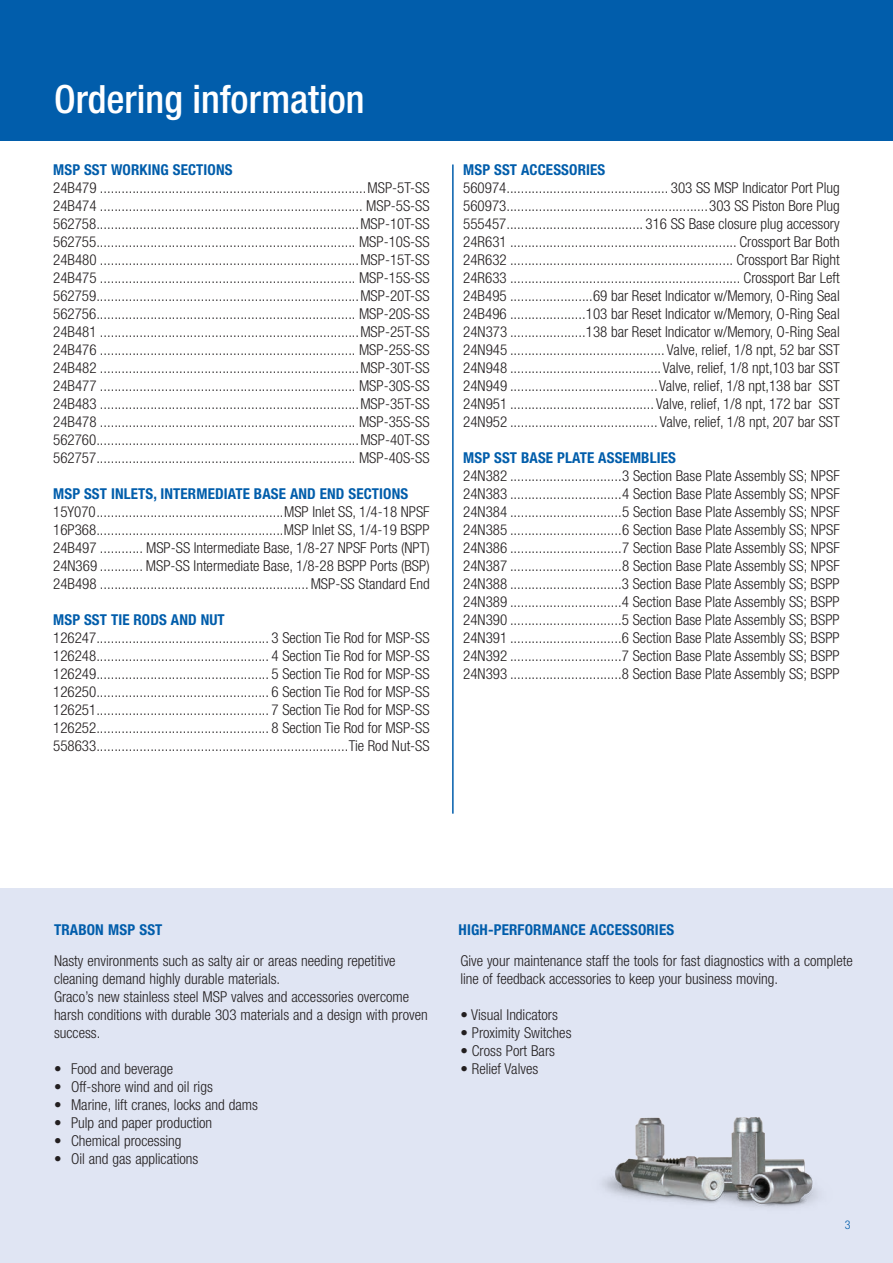
<style>
.page{position:relative;width:893px;height:1263px;background:#fff}
.page>*{position:absolute;margin:0;border:0;box-sizing:border-box;transform-origin:0 0}
.t1{font:500 condensed 39px "Helvetica Neue LT Std";color:#fff}
.t2{font:300 condensed 15px/18px "Helvetica Neue LT Std";color:#231f20;text-align:justify}
.t3{font:700 condensed 15px "Helvetica Neue LT Std";letter-spacing:.01em;color:#015dab}
.t4{font:300 condensed 12px "Helvetica Neue LT Std";color:#015dab}
</style>
<div class="page">
<div style="left:0;top:0;width:893px;height:140px;background:#015dab"></div>
<div style="left:0;top:889px;width:893px;height:374px;background:#e0e5f3"></div>
<img style="left:602px;top:1117px;width:216px;height:91px">
<hr style="left:452px;top:164px;width:2px;height:650px;background:#015dab">
<h1 class="t1" style="left:54px;top:76px;width:312px">Ordering information</h1>
<p class="t3" style="left:53px;top:161px;width:40px">MSP SST</p>
<p class="t3" style="left:111px;top:161px;width:123px">WORKING SECTIONS</p>
<p class="t2" style="left:53px;top:179px;width:378px">24B479 ..........................................................................MSP-5T-SS 24B474 ......................................................................... MSP-5S-SS 562758.........................................................................MSP-10T-SS 562755........................................................................ MSP-10S-SS 24B480 ........................................................................MSP-15T-SS 24B475 ....................................................................... MSP-15S-SS 562759.........................................................................MSP-20T-SS 562756........................................................................ MSP-20S-SS 24B481 ........................................................................MSP-25T-SS 24B476 ....................................................................... MSP-25S-SS 24B482 ........................................................................MSP-30T-SS 24B477 ....................................................................... MSP-30S-SS 24B483 ........................................................................MSP-35T-SS 24B478 ....................................................................... MSP-35S-SS 562760.........................................................................MSP-40T-SS 562757........................................................................ MSP-40S-SS</p>
<p class="t3" style="left:53px;top:485px;width:40px">MSP SST</p>
<p class="t3" style="left:111px;top:485px;width:299px">INLETS, INTERMEDIATE BASE AND END SECTIONS</p>
<p class="t2" style="left:53px;top:503px;width:378px">15Y070....................................................MSP Inlet SS, 1/4-18 NPSF 16P368....................................................MSP Inlet SS, 1/4-19 BSPP 24B497 ............ MSP-SS Intermediate Base, 1/8-27 NPSF Ports (NPT)<br>24N369 ............ MSP-SS Intermediate Base, 1/8-28 BSPP Ports (BSP)<br>24B498 ..........................................................MSP-SS Standard End</p>
<p class="t3" style="left:53px;top:611px;width:40px">MSP SST</p>
<p class="t3" style="left:111px;top:611px;width:115px">TIE RODS AND NUT</p>
<p class="t2" style="left:53px;top:629px;width:378px">126247................................................ 3 Section Tie Rod for MSP-SS 126248................................................ 4 Section Tie Rod for MSP-SS 126249................................................ 5 Section Tie Rod for MSP-SS 126250................................................ 6 Section Tie Rod for MSP-SS 126251................................................ 7 Section Tie Rod for MSP-SS 126252................................................ 8 Section Tie Rod for MSP-SS 558633......................................................................Tie Rod Nut-SS</p>
<p class="t3" style="left:463px;top:161px;width:40px">MSP SST</p>
<p class="t3" style="left:521px;top:161px;width:86px">ACCESSORIES</p>
<p class="t2" style="left:463px;top:179px;width:378px">560974............................................. 303 SS MSP Indicator Port Plug 560973........................................................303 SS Piston Bore Plug 555457...................................... 316 SS Base closure plug accessory 24R631 ............................................................... Crossport Bar Both 24R632 .............................................................. Crossport Bar Right 24R633 ................................................................ Crossport Bar Left 24B495 .......................69 bar Reset Indicator w/Memory, O-Ring Seal 24B496 .....................103 bar Reset Indicator w/Memory, O-Ring Seal 24N373 .....................138 bar Reset Indicator w/Memory, O-Ring Seal 24N945 ........................................... Valve, relief, 1/8 npt, 52 bar SST 24N948 ..........................................Valve, relief, 1/8 npt,103 bar SST 24N949 .........................................Valve, relief, 1/8 npt,138 bar SST 24N951 ........................................ Valve, relief, 1/8 npt, 172 bar SST 24N952 ......................................... Valve, relief, 1/8 npt, 207 bar SST</p>
<p class="t3" style="left:463px;top:449px;width:40px">MSP SST</p>
<p class="t3" style="left:521px;top:449px;width:156px">BASE PLATE ASSEMBLIES</p>
<p class="t2" style="left:463px;top:467px;width:378px">24N382 ...............................3 Section Base Plate Assembly SS; NPSF 24N383 ...............................4 Section Base Plate Assembly SS; NPSF 24N384 ...............................5 Section Base Plate Assembly SS; NPSF 24N385 ...............................6 Section Base Plate Assembly SS; NPSF 24N386 ...............................7 Section Base Plate Assembly SS; NPSF 24N387 ...............................8 Section Base Plate Assembly SS; NPSF 24N388 ...............................3 Section Base Plate Assembly SS; BSPP 24N389 ...............................4 Section Base Plate Assembly SS; BSPP 24N390 ...............................5 Section Base Plate Assembly SS; BSPP 24N391 ...............................6 Section Base Plate Assembly SS; BSPP 24N392 ...............................7 Section Base Plate Assembly SS; BSPP 24N393 ...............................8 Section Base Plate Assembly SS; BSPP</p>
<p class="t3" style="left:54px;top:920px;width:94px">TRABON MSP SST</p>
<p class="t3" style="left:459px;top:920px;width:217px">HIGH-PERFORMANCE ACCESSORIES</p>
<p class="t2" style="left:54px;top:951px;width:375px;text-align:left">Nasty environments such as salty air or areas needing repetitive cleaning demand highly durable materials.<br>Graco’s new stainless steel MSP valves and accessories overcome harsh conditions with durable 303 materials and a design with proven success.</p>
<p class="t2" style="left:54px;top:1059px;width:121px">• Food and beverage</p>
<p class="t2" style="left:54px;top:1077px;width:160px">• Off-shore wind and oil rigs</p>
<p class="t2" style="left:54px;top:1095px;width:205px">• Marine, lift cranes, locks and dams</p>
<p class="t2" style="left:54px;top:1113px;width:160px">• Pulp and paper production</p>
<p class="t2" style="left:54px;top:1131px;width:129px">• Chemical processing</p>
<p class="t2" style="left:54px;top:1149px;width:146px">• Oil and gas applications</p>
<p class="t2" style="left:460px;top:951px;width:394px">Give your maintenance staff the tools for fast diagnostics with a complete line of feedback accessories to keep your business moving.</p>
<p class="t2" style="left:460px;top:1005px;width:99px">• Visual Indicators</p>
<p class="t2" style="left:460px;top:1023px;width:113px">• Proximity Switches</p>
<p class="t2" style="left:460px;top:1041px;width:96px">• Cross Port Bars</p>
<p class="t2" style="left:460px;top:1059px;width:79px">• Relief Valves</p>
<p class="t4" style="left:845px;top:1218px;width:7px">3</p>
</div>
